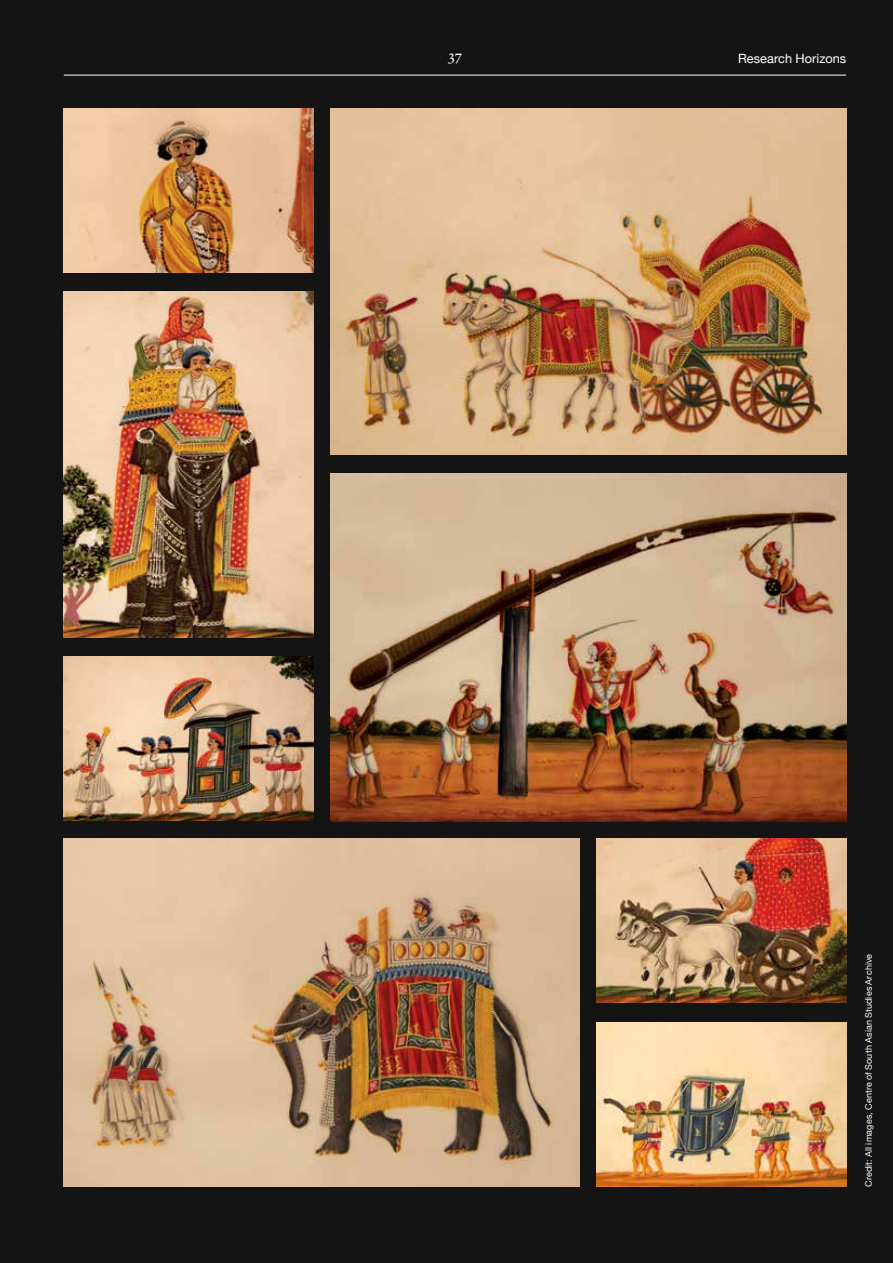
<style>
.page{position:relative;width:893px;height:1263px;background:#141414}
.page>*{position:absolute;margin:0;border:0;box-sizing:border-box;transform-origin:0 0}
.t1{font:15px "Sabon Next LT";color:#fff}
.t2{font:12.75px "Helvetica Neue";letter-spacing:.005em;color:#fff}
.t3{font:9px "Helvetica Neue";letter-spacing:.015em;color:#fff}
</style>
<div class="page">
<hr style="left:64px;top:75px;width:782px;height:1px;background:#fff">
<img style="left:64px;top:839px;width:516px;height:348px">
<img style="left:330px;top:474px;width:516px;height:348px">
<img style="left:64px;top:291px;width:249px;height:347px">
<img style="left:597px;top:1023px;width:249px;height:164px">
<img style="left:330px;top:108px;width:516px;height:347px">
<img style="left:64px;top:656px;width:249px;height:164px">
<img style="left:64px;top:108px;width:249px;height:165px">
<img style="left:597px;top:839px;width:249px;height:164px">
<h1 class="t1" style="left:448px;top:49px;width:16px">37</h1>
<h2 class="t2" style="left:738px;top:49px;width:110px">Research Horizons</h2>
<p class="t3" style="left:862px;top:1187px;width:234px;rotate:-90deg">Credit: All images, Centre of South Asian Studies Archive</p>
</div>
